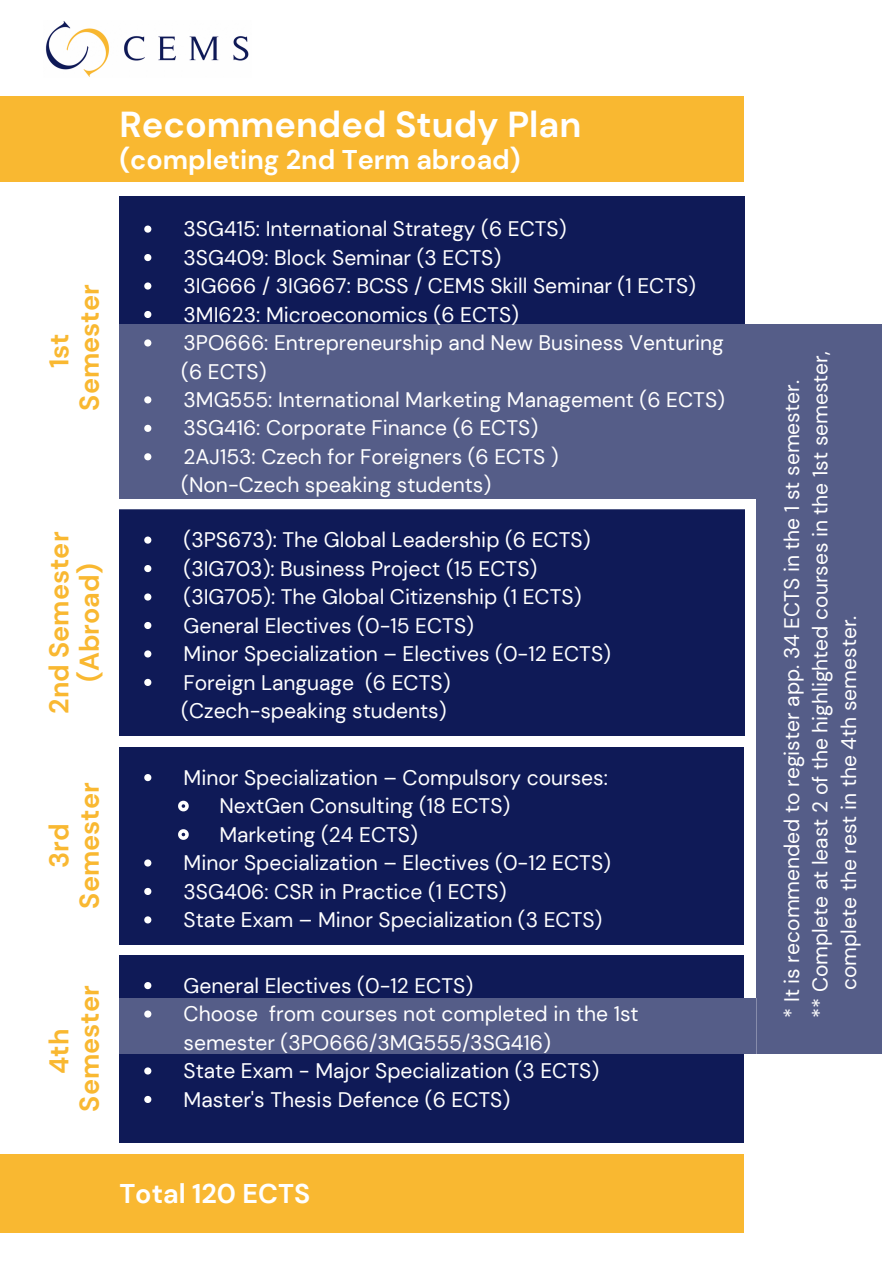
<style>
.page{position:relative;width:894px;height:1264px;background:#fff}
.page>*{position:absolute;margin:0;border:0;box-sizing:border-box;transform-origin:0 0}
.t1{font:700 36px "DM Sans";color:#fff}
.t2{font:700 27px/30.5px "DM Sans";color:#f9b831;text-align:center}
.t3{font:700 27px "DM Sans";color:#fff}
.t4{font:21px/28.5px "DM Sans";color:#fff}
</style>
<div class="page">
<div style="left:0;top:96px;width:743px;height:86px;background:#f9b831"></div>
<div style="left:119px;top:196px;width:625px;height:303px;background:#0f1a57"></div>
<div style="left:119px;top:509px;width:625px;height:227px;background:#0f1a57"></div>
<div style="left:0;top:1154px;width:743px;height:78px;background:#f9b831"></div>
<div style="left:119px;top:324px;width:637px;height:186px;background:#555d88"></div>
<svg style="left:144px;top:225px;width:7px;height:8px"></svg>
<svg style="left:144px;top:254px;width:7px;height:7px"></svg>
<svg style="left:144px;top:282px;width:7px;height:7px"></svg>
<svg style="left:144px;top:311px;width:7px;height:7px"></svg>
<svg style="left:144px;top:339px;width:7px;height:7px"></svg>
<svg style="left:144px;top:396px;width:7px;height:7px"></svg>
<svg style="left:144px;top:425px;width:7px;height:7px"></svg>
<svg style="left:144px;top:453px;width:7px;height:7px"></svg>
<svg style="left:144px;top:536px;width:7px;height:7px"></svg>
<svg style="left:144px;top:565px;width:7px;height:7px"></svg>
<svg style="left:144px;top:593px;width:7px;height:7px"></svg>
<svg style="left:144px;top:622px;width:7px;height:7px"></svg>
<svg style="left:144px;top:650px;width:7px;height:7px"></svg>
<svg style="left:144px;top:679px;width:7px;height:7px"></svg>
<img style="left:46px;top:21px;width:203px;height:56px">
<div style="left:119px;top:747px;width:625px;height:197px;background:#0f1a57"></div>
<svg style="left:144px;top:774px;width:7px;height:7px"></svg>
<svg style="left:178px;top:800px;width:11px;height:12px"></svg>
<svg style="left:178px;top:829px;width:11px;height:11px"></svg>
<svg style="left:144px;top:859px;width:7px;height:7px"></svg>
<svg style="left:144px;top:887px;width:7px;height:8px"></svg>
<svg style="left:144px;top:916px;width:7px;height:7px"></svg>
<div style="left:119px;top:955px;width:625px;height:187px;background:#0f1a57"></div>
<div style="left:119px;top:998px;width:637px;height:55px;background:#555d88"></div>
<svg style="left:144px;top:982px;width:7px;height:7px"></svg>
<svg style="left:144px;top:1010px;width:7px;height:7px"></svg>
<svg style="left:144px;top:1067px;width:7px;height:7px"></svg>
<svg style="left:144px;top:1095px;width:7px;height:7px"></svg>
<div style="left:756px;top:324px;width:125px;height:729px;background:#555d88"></div>
<p class="t2" style="left:44px;top:410px;width:128px;rotate:-90deg">1st<br>Semester</p>
<p class="t2" style="left:44px;top:713px;width:184px;rotate:-90deg">2nd Semester (Abroad)</p>
<h1 class="t1" style="left:119px;top:101px;width:463px">Recommended Study Plan</h1>
<p class="t3" style="left:119px;top:142px;width:403px">(completing 2nd Term abroad)</p>
<p class="t4" style="left:183px;top:215px;width:541px">3SG415: International Strategy (6 ECTS)<br>3SG409: Block Seminar (3 ECTS)<br>3IG666 / 3IG667: BCSS / CEMS Skill Seminar (1 ECTS)<br>3MI623: Microeconomics (6 ECTS)<br>3PO666: Entrepreneurship and New Business Venturing</p>
<p class="t4" style="left:183px;top:385px;width:542px">3MG555: International Marketing Management (6 ECTS)<br>3SG416: Corporate Finance (6 ECTS)<br>2AJ153: Czech for Foreigners (6 ECTS )</p>
<p class="t4" style="left:181px;top:357px;width:87px">(6 ECTS)</p>
<p class="t4" style="left:181px;top:471px;width:311px">(Non-Czech speaking students)</p>
<p class="t4" style="left:181px;top:526px;width:431px">(3PS673): The Global Leadership (6 ECTS) (3IG703): Business Project (15 ECTS) (3IG705): The Global Citizenship (1 ECTS)<br>General Electives (0-15 ECTS)<br>Minor Specialization – Electives (0-12 ECTS)<br>Foreign Language (6 ECTS) (Czech-speaking students)</p>
<p class="t2" style="left:44px;top:908px;width:128px;rotate:-90deg">3rd<br>Semester</p>
<p class="t4" style="left:183px;top:763px;width:426px">Minor Specialization – Compulsory courses:</p>
<p class="t4" style="left:219px;top:791px;width:292px">NextGen Consulting (18 ECTS)</p>
<p class="t4" style="left:219px;top:820px;width:200px">Marketing (24 ECTS)</p>
<p class="t4" style="left:183px;top:848px;width:429px">Minor Specialization – Electives (0-12 ECTS)</p>
<p class="t4" style="left:183px;top:877px;width:324px">3SG406: CSR in Practice (1 ECTS)</p>
<p class="t4" style="left:183px;top:905px;width:420px">State Exam – Minor Specialization (3 ECTS)</p>
<p class="t2" style="left:44px;top:1111px;width:128px;rotate:-90deg">4th<br>Semester</p>
<p class="t4" style="left:183px;top:971px;width:456px">General Electives (0-12 ECTS)<br>Choose from courses not completed in the 1st semester (3PO666/3MG555/3SG416)<br>State Exam - Major Specialization (3 ECTS)<br>Master's Thesis Defence (6 ECTS)</p>
<p class="t3" style="left:119px;top:1176px;width:192px">Total 120 ECTS</p>
<p class="t4" style="left:806px;top:1017px;width:668px;rotate:-90deg">** Complete at least 2 of the highlighted courses in the 1st semester,</p>
<p class="t4" style="left:777px;top:1017px;width:639px;rotate:-90deg">* It is recommended to register app. 34 ECTS in the 1 st semester.</p>
<p class="t4" style="left:834px;top:990px;width:376px;rotate:-90deg">complete the rest in the 4th semester.</p>
</div>
